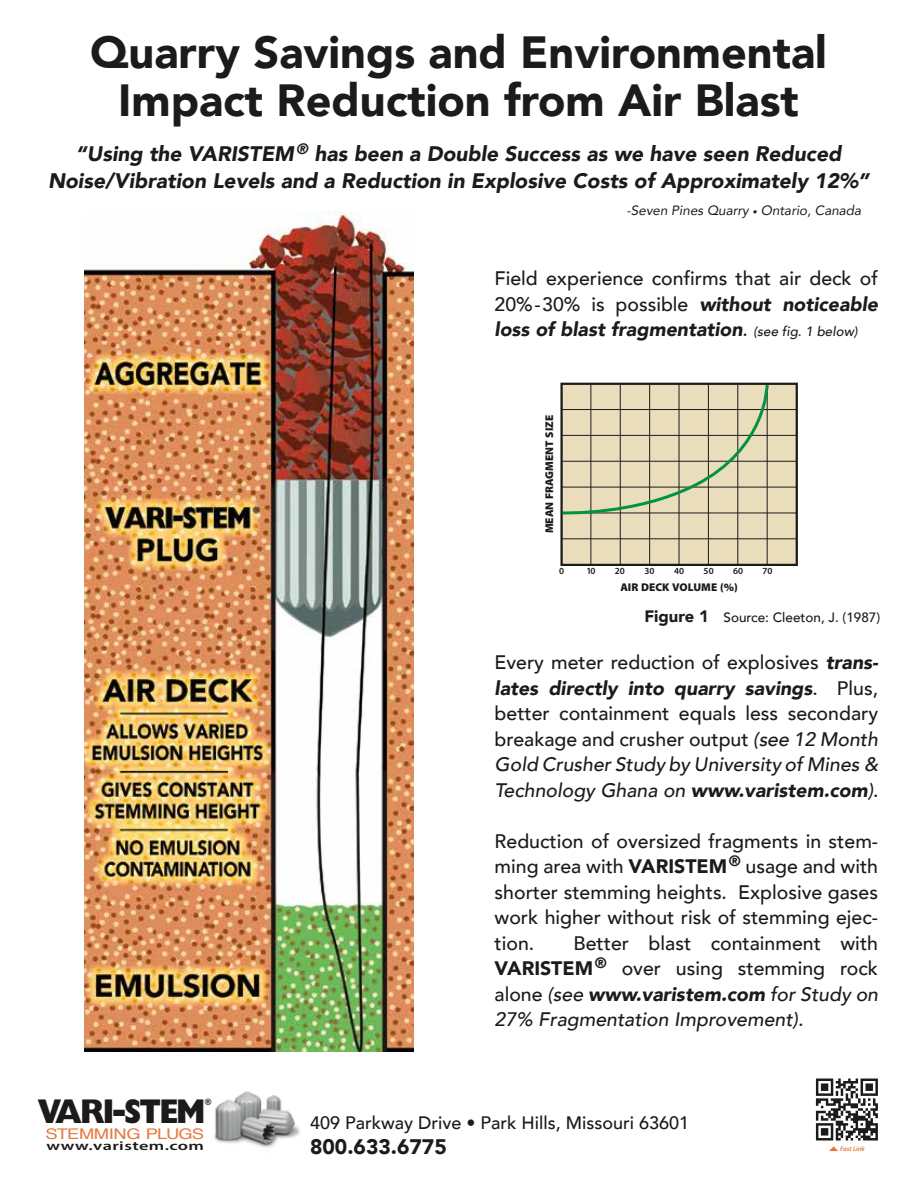
<style>
.page{position:relative;width:918px;height:1188px;background:#fff}
.page>*{position:absolute;margin:0;border:0;box-sizing:border-box;transform-origin:0 0}
.t1{font:900 45px/48px "Avenir";color:#1c1b1a;text-align:center}
.t2{font:800 34.5px "Gill Sans";letter-spacing:-.06em;color:#1c1b1a;scale:.87 1}
.t3{font:italic 900 21px/27px "Avenir";color:#1c1b1a;text-align:center}
.t4{font:900 21px "Avenir";color:#1c1b1a}
.t5{font:500 19.5px/25.5px "Avenir";color:#1c1b1a;text-align:justify}
.t6{font:500 18px "Avenir";color:#1c1b1a}
.t7{font:14.7px "Helvetica";letter-spacing:-.04em;color:#e57a3d;scale:1.25 1}
.t8{font:italic 13.5px "Avenir";color:#1c1b1a}
.t9{font:500 13.5px "Avenir";color:#1c1b1a}
.t10{font:600 12.6px "Myriad Pro";letter-spacing:.015em;color:#1c1b1a;scale:1.45 1}
.t11{font:900 11.25px "Myriad Pro";color:#1c1b1a}
.t12{font:600 9.45px "Myriad Pro";color:#1c1b1a}
.t13{font:700 9px "Helvetica";color:#1c1b1a}
.t14{font:italic 600 6.75px "Myriad Pro";color:#e57a3d}
.s1{font-size:9px}
.s2{font-weight:900;font-style:italic}
.s3{font-style:italic;font-size:13.5px}
.s4{font-weight:900;font-size:16.5px}
.s5{font-style:italic}
.s6{font-weight:900}
</style>
<div class="page">
<img style="left:85px;top:212px;width:329px;height:839px">
<div style="left:560px;top:383px;width:238px;height:183px;background:#eaddbb;border:2px solid #1c1b1a"></div>
<hr style="left:561px;top:384px;width:1px;height:181px;background:#1c1b1a">
<hr style="left:591px;top:384px;width:1px;height:181px;background:#1c1b1a">
<hr style="left:620px;top:384px;width:1px;height:181px;background:#1c1b1a">
<hr style="left:649px;top:384px;width:1px;height:181px;background:#1c1b1a">
<hr style="left:679px;top:384px;width:1px;height:181px;background:#1c1b1a">
<hr style="left:708px;top:384px;width:1px;height:181px;background:#1c1b1a">
<hr style="left:737px;top:384px;width:1px;height:181px;background:#1c1b1a">
<hr style="left:767px;top:384px;width:1px;height:181px;background:#1c1b1a">
<hr style="left:796px;top:384px;width:1px;height:181px;background:#1c1b1a">
<hr style="left:561px;top:383px;width:236px;height:1px;background:#1c1b1a">
<hr style="left:561px;top:409px;width:236px;height:1px;background:#1c1b1a">
<hr style="left:561px;top:435px;width:236px;height:1px;background:#1c1b1a">
<hr style="left:561px;top:461px;width:236px;height:1px;background:#1c1b1a">
<hr style="left:561px;top:487px;width:236px;height:1px;background:#1c1b1a">
<hr style="left:561px;top:513px;width:236px;height:1px;background:#1c1b1a">
<hr style="left:561px;top:538px;width:236px;height:1px;background:#1c1b1a">
<hr style="left:561px;top:564px;width:236px;height:1px;background:#1c1b1a">
<svg style="left:560px;top:382px;width:211px;height:134px"></svg>
<img style="left:214px;top:1092px;width:86px;height:56px">
<svg style="left:816px;top:1079px;width:62px;height:72px"></svg>
<h1 class="t1" style="left:90px;top:28px;width:738px">Quarry Savings and Environmental<br>Impact Reduction from Air Blast</h1>
<p class="t3" style="left:48px;top:140px;width:823px">“Using the VARISTEM<sup>®</sup> has been a Double Success as we have seen Reduced<br>Noise/Vibration Levels and a Reduction in Explosive Costs of Approximately 12%”</p>
<p class="t8" style="left:626px;top:202px;width:236px">-Seven Pines Quarry <span class="s1">•</span> Ontario, Canada</p>
<p class="t5" style="left:495px;top:264px;width:385px">Field experience confirms that air deck of 20%-30% is possible <span class="s2">without noticeable loss of blast fragmentation</span>. <span class="s3">(see fig. 1 below)</span></p>
<p class="t11" style="left:542px;top:533px;width:120px;rotate:-90deg">MEAN FRAGMENT SIZE</p>
<p class="t12" style="left:559px;top:565px;width:7px">0</p>
<p class="t12" style="left:586px;top:565px;width:11px">10</p>
<p class="t12" style="left:615px;top:565px;width:12px">20</p>
<p class="t12" style="left:644px;top:565px;width:12px">30</p>
<p class="t12" style="left:674px;top:565px;width:12px">40</p>
<p class="t12" style="left:704px;top:565px;width:12px">50</p>
<p class="t12" style="left:733px;top:565px;width:12px">60</p>
<p class="t12" style="left:763px;top:565px;width:12px">70</p>
<p class="t11" style="left:620px;top:580px;width:119px">AIR DECK VOLUME (%)</p>
<p class="t9" style="left:644px;top:605px;width:237px"><span class="s4">Figure 1</span> Source: Cleeton, J. (1987)</p>
<p class="t5" style="left:495px;top:649px;width:385px">Every meter reduction of explosives <span class="s2">trans&shy;lates directly into quarry savings</span>. Plus, better containment equals less secondary breakage and crusher output <span class="s5">(see 12 Month Gold Crusher Study by University of Mines &amp; Technology Ghana on</span> <span class="s2">www.varistem.com</span><span class="s5">)</span>.</p>
<p class="t5" style="left:495px;top:827px;width:385px">Reduction of oversized fragments in stem&shy;ming area with <span class="s6">VARISTEM</span><sup>®</sup> usage and with shorter stemming heights. Explosive gases work higher without risk of stemming ejec&shy;tion.</p>
<p class="t5" style="left:495px;top:929px;width:385px;text-indent:79px">Better blast containment with <span class="s6">VARISTEM</span><sup>®</sup> over using stemming rock alone <span class="s5">(see</span> <span class="s2">www.varistem.com</span> <span class="s5">for Study on 27% Fragmentation Improvement).</span></p>
<p class="t13" style="left:205px;top:1094px;width:8px">®</p>
<h2 class="t2" style="left:55px;top:1091px;width:174px">ARI STEM</h2>
<h2 class="t2" style="left:38px;top:1091px;width:29px">V</h2>
<p class="t7" style="left:46px;top:1122px;width:128px">STEMMING PLUGS</p>
<h2 class="t2" style="left:113px;top:1090px;width:17px">-</h2>
<p class="t6" style="left:310px;top:1107px;width:381px">409 Parkway Drive • Park Hills, Missouri 63601</p>
<p class="t10" style="left:47px;top:1138px;width:110px">www.varistem.com</p>
<p class="t4" style="left:310px;top:1129px;width:138px">800.633.6775</p>
<p class="t14" style="left:840px;top:1145px;width:26px">Fast Link</p>
</div>
